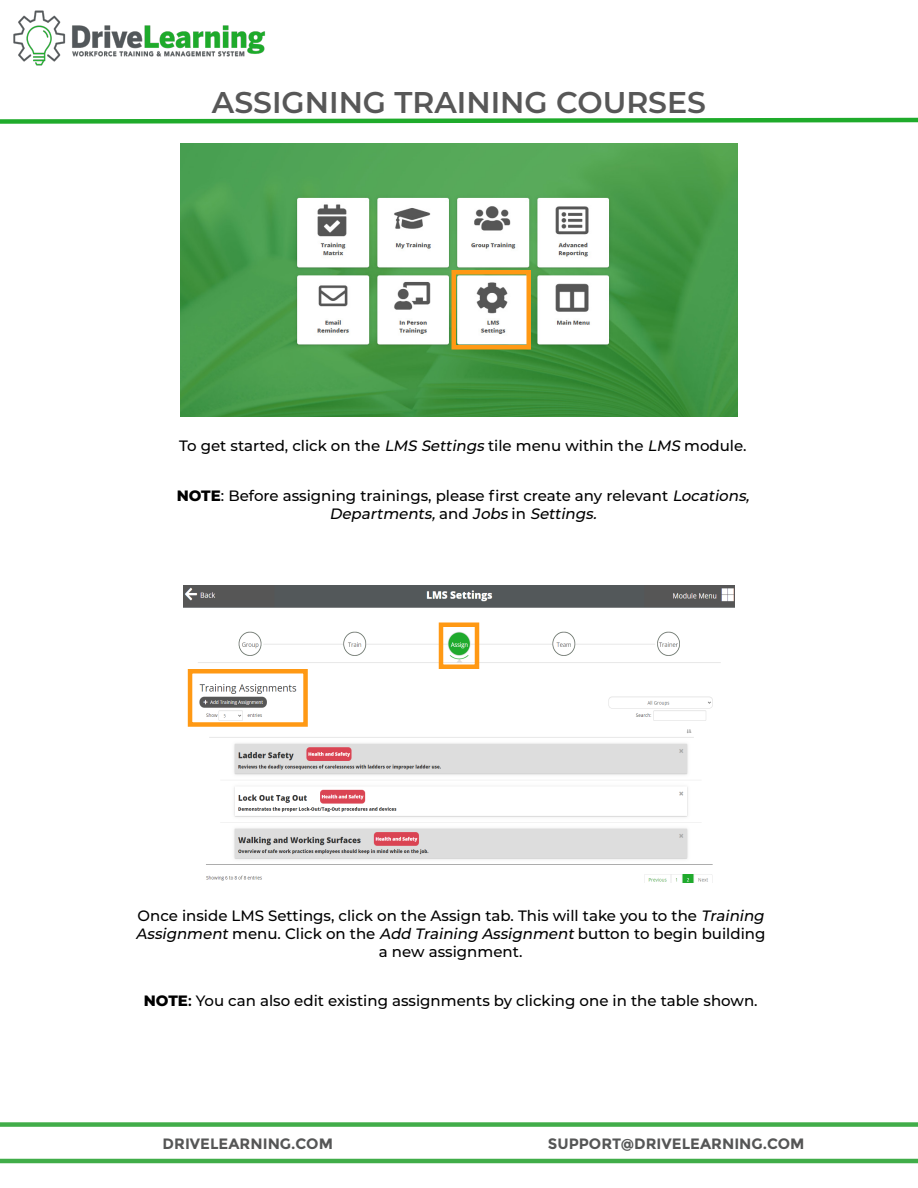
<style>
.page{position:relative;width:918px;height:1188px;background:#fff}
.page>*{position:absolute;margin:0;border:0;box-sizing:border-box;transform-origin:0 0}
.t1{font:600 30px "Montserrat";color:#575757}
.Paragraph{font:500 15px/18px "Montserrat";color:#000;text-align:center}
.t2{font:700 15px "Montserrat";color:#555656}
.s1{font-style:italic}
.s2{font-weight:800}
.s3{font-weight:600}
</style>
<div class="page">
<div style="left:0;top:1122px;width:918px;height:5px;background:#41ad49"></div>
<hr style="left:0;top:1159px;width:918px;height:4px;background:#41ad49">
<svg style="left:0;top:117px;width:918px;height:7px"></svg>
<img style="left:13px;top:10px;width:253px;height:56px">
<img style="left:181px;top:144px;width:556px;height:272px">
<img style="left:184px;top:585px;width:550px;height:298px">
<div style="left:452px;top:270px;width:79px;height:80px;border:4px solid #ff9914"></div>
<div style="left:439px;top:622px;width:40px;height:47px;border:4px solid #ff9914"></div>
<div style="left:188px;top:669px;width:120px;height:58px;border:4px solid #ff9914"></div>
<p class="t1" style="left:212px;top:81px;width:496px">ASSIGNING TRAINING COURSES</p>
<p class="Paragraph" style="left:179px;top:436px;width:569px">To get started, click on the <span class="s1">LMS Settings</span> tile menu within the <span class="s1">LMS</span> module.</p>
<p class="Paragraph" style="left:177px;top:486px;width:578px"><span class="s2">NOTE</span>: Before assigning trainings, please first create any relevant <span class="s1">Locations,<br>Departments,</span>a n d <span class="s1">Jobs</span> i n <span class="s1">Settings.</span></p>
<p class="Paragraph" style="left:136px;top:906px;width:633px">Once inside LMS Settings, click on the Assign tab. This will take you to the <span class="s1">Training<br>Assignment</span>menu. Click on the <span class="s1">Add Training Assignment</span>button to begin building a new assignment.</p>
<p class="Paragraph" style="left:144px;top:991px;width:615px"><span class="s2">NOTE</span><span class="s3">:</span> You can also edit existing assignments by clicking one in the table shown.</p>
<p class="t2" style="left:163px;top:1134px;width:172px">DRIVELEARNING.COM</p>
<p class="t2" style="left:548px;top:1134px;width:258px">SUPPORT@DRIVELEARNING.COM</p>
</div>
